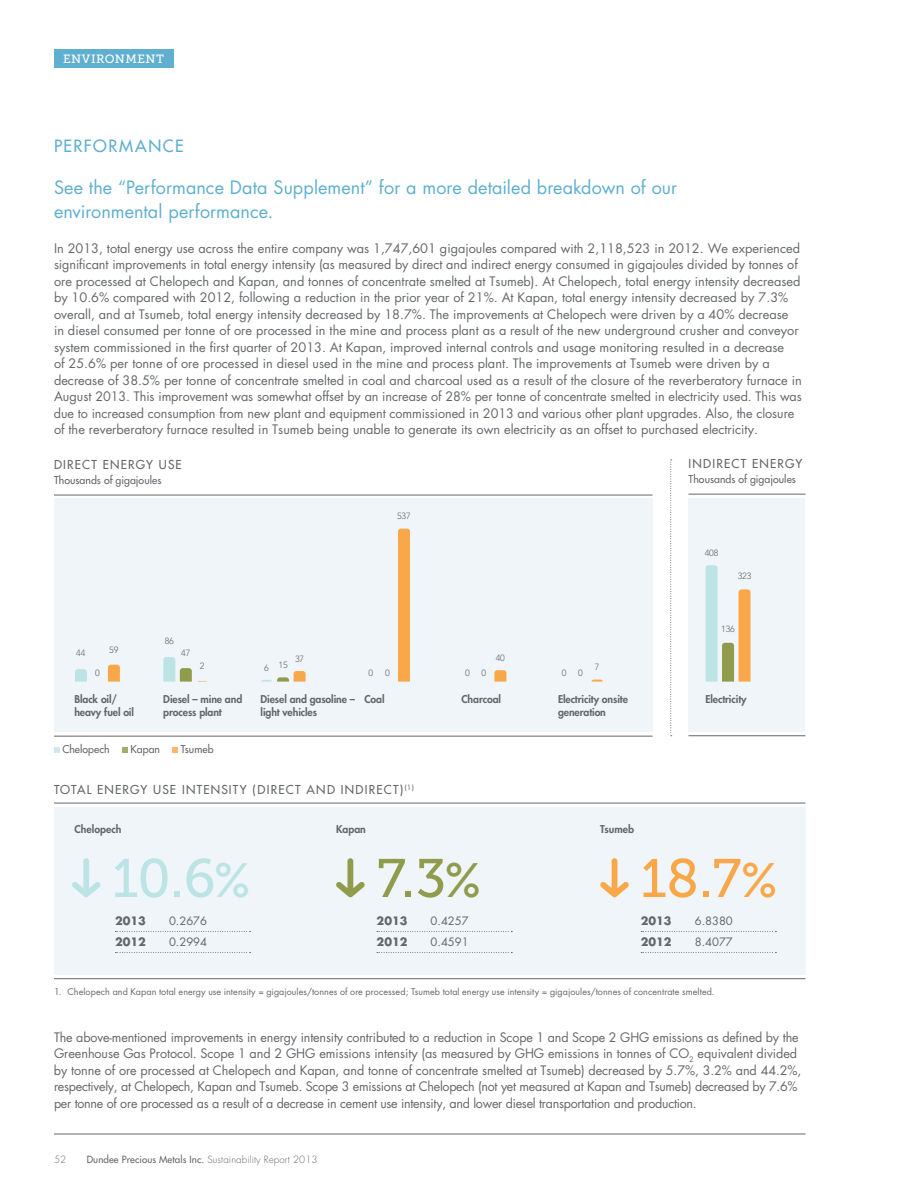
<style>
.page{position:relative;width:918px;height:1188px;background:#fff}
.page>*{position:absolute;margin:0;border:0;box-sizing:border-box;transform-origin:0 0}
.t1{font:54px "Museo Slab 500";color:#bce4e5}
.t2{font:54px "Museo Slab 500";color:#faa74a}
.t3{font:54px "Museo Slab 500";color:#919b4c}
.t4{font:18px/24px "Futura";letter-spacing:.005em;color:#5fafd0}
.t5{font:16.5px "Futura";letter-spacing:.09em;color:#5fafd0}
.t6{font:12.75px/16.5px "Futura";color:#64666a}
.t7{font:12px "Futura";letter-spacing:.1em;color:#64666a}
.t8{font:12px "Museo Slab 500";letter-spacing:.04em;color:#fff}
.t9{font:11.25px "Futura";color:#64666a}
.t10{font:700 11.25px "Futura";color:#64666a}
.t11{font:800 10.5px/13.5px "Futura";letter-spacing:-.01em;color:#64666a}
.t12{font:10.5px "Futura";letter-spacing:.005em;color:#64666a}
.t13{font:9.75px "Futura";letter-spacing:.01em;color:#64666a}
.t14{font:300 9.75px "Futura";color:#64666a}
.t15{font:9px "Futura";letter-spacing:.01em;color:#64666a}
.t16{font:300 9px "Avenir";letter-spacing:-.02em;color:#64666a}
.s1{font-size:48px}
.s2{font-weight:300}
</style>
<div class="page">
<div style="left:54px;top:498px;width:598px;height:234px;background:#eff5f9"></div>
<div style="left:688px;top:498px;width:118px;height:234px;background:#eff5f9"></div>
<div style="left:54px;top:807px;width:752px;height:168px;background:#eff5f9"></div>
<hr style="left:54px;top:495px;width:598px;height:1px;background:#64666a">
<hr style="left:688px;top:494px;width:118px;height:1px;background:#64666a">
<svg style="left:670px;top:460px;width:2px;height:276px"></svg>
<hr style="left:54px;top:736px;width:598px;height:1px;background:#64666a">
<svg style="left:54px;top:748px;width:5px;height:5px"></svg>
<svg style="left:122px;top:748px;width:5px;height:5px"></svg>
<svg style="left:173px;top:748px;width:5px;height:5px"></svg>
<hr style="left:688px;top:735px;width:118px;height:1px;background:#64666a">
<hr style="left:54px;top:978px;width:752px;height:1px;background:#64666a">
<hr style="left:54px;top:803px;width:752px;height:1px;background:#64666a">
<svg style="left:72px;top:858px;width:29px;height:40px"></svg>
<svg style="left:336px;top:858px;width:29px;height:40px"></svg>
<svg style="left:600px;top:858px;width:29px;height:40px"></svg>
<svg style="left:115px;top:931px;width:136px;height:1px"></svg>
<svg style="left:115px;top:952px;width:136px;height:1px"></svg>
<svg style="left:377px;top:931px;width:135px;height:1px"></svg>
<svg style="left:377px;top:952px;width:135px;height:1px"></svg>
<svg style="left:641px;top:931px;width:135px;height:1px"></svg>
<svg style="left:641px;top:952px;width:135px;height:1px"></svg>
<svg style="left:75px;top:669px;width:12px;height:13px"></svg>
<svg style="left:108px;top:665px;width:12px;height:17px"></svg>
<svg style="left:261px;top:671px;width:45px;height:11px"></svg>
<div style="left:398px;top:529px;width:12px;height:153px;background:#faa74a"></div>
<svg style="left:163px;top:657px;width:29px;height:25px"></svg>
<svg style="left:494px;top:670px;width:12px;height:12px"></svg>
<svg style="left:591px;top:680px;width:12px;height:2px"></svg>
<svg style="left:706px;top:565px;width:45px;height:117px"></svg>
<hr style="left:54px;top:1134px;width:752px;height:1px;background:#64666a">
<div style="left:54px;top:50px;width:120px;height:18px;background:#5fafd0"></div>
<p class="t8" style="left:63px;top:54px;width:103px">ENVIRONMENT</p>
<p class="t5" style="left:54px;top:138px;width:131px">PERFORMANCE</p>
<p class="t4" style="left:54px;top:177px;width:625px">See the “Performance Data Supplement” for a more detailed breakdown of our environmental performance.</p>
<p class="t6" style="left:54px;top:241px;width:749px">In 2013, total energy use across the entire company was 1,747,601 gigajoules compared with 2,118,523 in 2012. We experienced significant improvements in total energy intensity (as measured by direct and indirect energy consumed in gigajoules divided by tonnes of ore processed at Chelopech and Kapan, and tonnes of concentrate smelted at Tsumeb). At Chelopech, total energy intensity decreased by 10.6% compared with 2012, following a reduction in the prior year of 21%. At Kapan, total energy intensity decreased by 7.3% overall, and at Tsumeb, total energy intensity decreased by 18.7%. The improvements at Chelopech were driven by a 40% decrease<br>in diesel consumed per tonne of ore processed in the mine and process plant as a result of the new underground crusher and conveyor system commissioned in the first quarter of 2013. At Kapan, improved internal controls and usage monitoring resulted in a decrease<br>of 25.6% per tonne of ore processed in diesel used in the mine and process plant. The improvements at Tsumeb were driven by a decrease of 38.5% per tonne of concentrate smelted in coal and charcoal used as a result of the closure of the reverberatory furnace in August 2013. This improvement was somewhat offset by an increase of 28% per tonne of concentrate smelted in electricity used. This was due to increased consumption from new plant and equipment commissioned in 2013 and various other plant upgrades. Also, the closure of the reverberatory furnace resulted in Tsumeb being unable to generate its own electricity as an offset to purchased electricity.</p>
<p class="t7" style="left:54px;top:459px;width:129px">DIRECT ENERGY USE</p>
<p class="t12" style="left:54px;top:475px;width:109px">Thousands of gigajoules</p>
<p class="t16" style="left:397px;top:513px;width:15px">537</p>
<p class="t16" style="left:76px;top:649px;width:11px">44</p>
<p class="t16" style="left:95px;top:669px;width:6px">0</p>
<p class="t16" style="left:109px;top:647px;width:11px">59</p>
<p class="t11" style="left:74px;top:693px;width:61px">Black oil/ heavy fuel oil</p>
<p class="t16" style="left:165px;top:638px;width:11px">86</p>
<p class="t16" style="left:181px;top:649px;width:11px">47</p>
<p class="t16" style="left:200px;top:662px;width:6px">2</p>
<p class="t11" style="left:163px;top:693px;width:80px">Diesel – mine and process plant</p>
<p class="t12" style="left:62px;top:744px;width:49px">Chelopech</p>
<p class="t12" style="left:131px;top:744px;width:31px">Kapan</p>
<p class="t12" style="left:181px;top:744px;width:34px">Tsumeb</p>
<p class="t16" style="left:295px;top:655px;width:11px">37</p>
<p class="t11" style="left:261px;top:693px;width:96px">Diesel and gasoline – light vehicles</p>
<p class="t16" style="left:264px;top:661px;width:25px">6 15</p>
<p class="t16" style="left:369px;top:669px;width:6px">0</p>
<p class="t16" style="left:385px;top:669px;width:6px">0</p>
<p class="t11" style="left:364px;top:693px;width:22px">Coal</p>
<p class="t16" style="left:496px;top:654px;width:11px">40</p>
<p class="t11" style="left:461px;top:693px;width:41px">Charcoal</p>
<p class="t16" style="left:465px;top:669px;width:6px">0</p>
<p class="t16" style="left:482px;top:669px;width:6px">0</p>
<p class="t16" style="left:595px;top:664px;width:6px">7</p>
<p class="t11" style="left:558px;top:693px;width:71px">Electricity onsite generation</p>
<p class="t16" style="left:562px;top:669px;width:6px">0</p>
<p class="t16" style="left:578px;top:669px;width:6px">0</p>
<p class="t7" style="left:688px;top:458px;width:115px">INDIRECT ENERGY</p>
<p class="t12" style="left:688px;top:474px;width:109px">Thousands of gigajoules</p>
<p class="t16" style="left:705px;top:549px;width:15px">408</p>
<p class="t16" style="left:738px;top:572px;width:15px">323</p>
<p class="t16" style="left:721px;top:625px;width:15px">136</p>
<p class="t11" style="left:706px;top:693px;width:43px">Electricity</p>
<p class="t7" style="left:54px;top:783px;width:361px">TOTAL ENERGY USE INTENSITY (DIRECT AND INDIRECT)<sup>(1)</sup></p>
<p class="t11" style="left:75px;top:823px;width:49px">Chelopech</p>
<p class="t11" style="left:336px;top:823px;width:31px">Kapan</p>
<p class="t11" style="left:600px;top:823px;width:35px">Tsumeb</p>
<p class="t1" style="left:112px;top:858px;width:139px">10.6<span class="s1">%</span></p>
<p class="t3" style="left:377px;top:858px;width:106px">7.3<span class="s1">%</span></p>
<p class="t2" style="left:641px;top:858px;width:138px">18.7<span class="s1">%</span></p>
<p class="t10" style="left:115px;top:916px;width:32px">2013</p>
<p class="t9" style="left:169px;top:916px;width:40px">0.2676</p>
<p class="t10" style="left:115px;top:937px;width:32px">2012</p>
<p class="t9" style="left:169px;top:937px;width:40px">0.2994</p>
<p class="t10" style="left:377px;top:916px;width:32px">2013</p>
<p class="t9" style="left:431px;top:916px;width:40px">0.4257</p>
<p class="t10" style="left:377px;top:937px;width:32px">2012</p>
<p class="t9" style="left:431px;top:937px;width:40px">0.4591</p>
<p class="t10" style="left:641px;top:916px;width:32px">2013</p>
<p class="t9" style="left:695px;top:916px;width:40px">6.8380</p>
<p class="t10" style="left:641px;top:937px;width:32px">2012</p>
<p class="t9" style="left:695px;top:937px;width:40px">8.4077</p>
<p class="t15" style="left:54px;top:988px;width:662px">1. Chelopech and Kapan total energy use intensity = gigajoules/tonnes of ore processed; Tsumeb total energy use intensity = gigajoules/tonnes of concentrate smelted.</p>
<p class="t6" style="left:54px;top:1030px;width:749px">The above-mentioned improvements in energy intensity contributed to a reduction in Scope 1 and Scope 2 GHG emissions as defined by the Greenhouse Gas Protocol. Scope 1 and 2 GHG emissions intensity (as measured by GHG emissions in tonnes of CO<sub>2</sub> equivalent divided by tonne of ore processed at Chelopech and Kapan, and tonne of concentrate smelted at Tsumeb) decreased by 5.7%, 3.2% and 44.2%, respectively, at Chelopech, Kapan and Tsumeb. Scope 3 emissions at Chelopech (not yet measured at Kapan and Tsumeb) decreased by 7.6% per tonne of ore processed as a result of a decrease in cement use intensity, and lower diesel transportation and production.</p>
<p class="t14" style="left:54px;top:1155px;width:14px">52</p>
<p class="t13" style="left:87px;top:1155px;width:232px">Dundee Precious Metals Inc. <span class="s2">Sustainability Report 2013</span></p>
</div>
